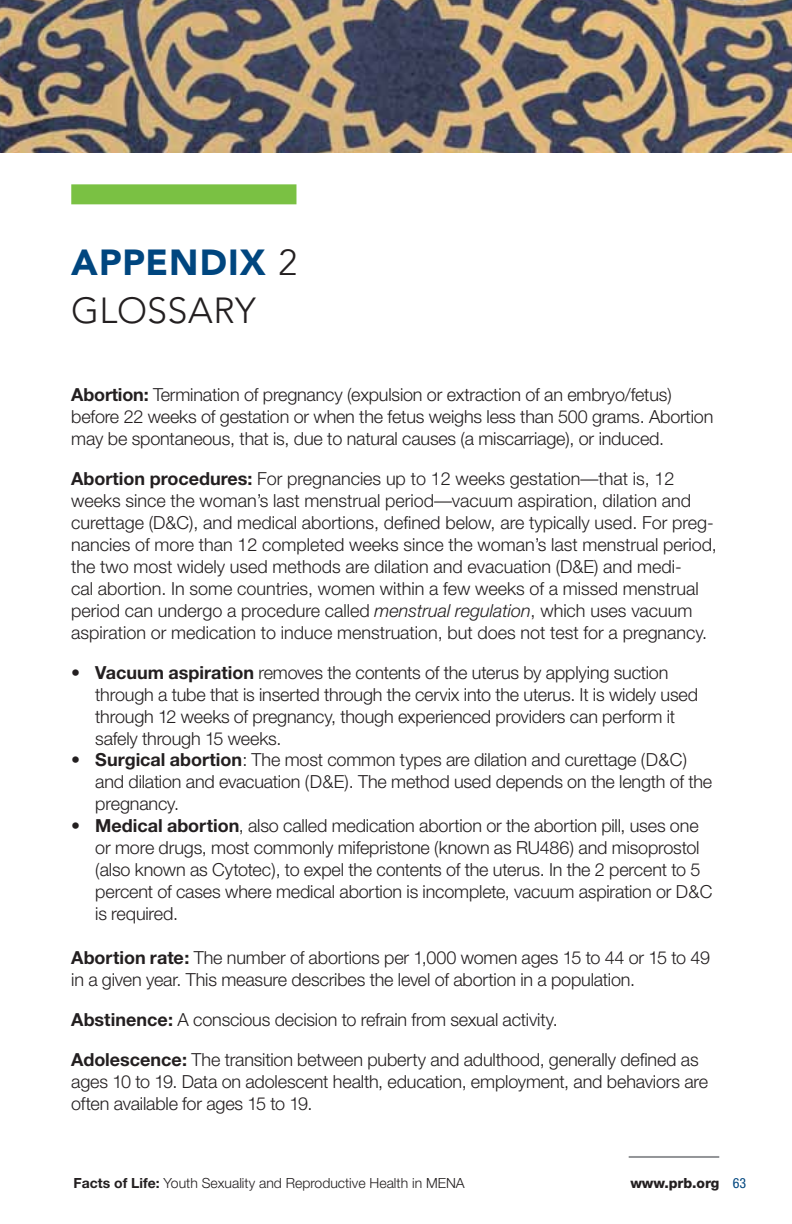
<style>
.page{position:relative;width:792px;height:1224px;background:#fff}
.page>*{position:absolute;margin:0;border:0;box-sizing:border-box;transform-origin:0 0}
.t1{font:900 36px "Avenir";color:#00467f}
.t2{font:300 36px "Avenir";color:#231f20}
.t3{font:300 18px/22px "Helvetica Neue";letter-spacing:-.01em;color:#231f20}
.t4{font:300 14px "Helvetica Neue";color:#231f20}
.t5{font:800 14px "Helvetica Neue";color:#231f20}
.s1{font-weight:300;color:#231f20}
.s2{font-weight:700}
.s3{font-style:italic}
.s4{font-weight:400;font-stretch:condensed;color:#00467f}
</style>
<div class="page">
<hr style="left:629px;top:1156px;width:90px;height:2px;background:#939598">
<img style="left:0;top:0;width:792px;height:153px">
<div style="left:71px;top:184px;width:225px;height:20px;background:#7ac143"></div>
<h1 class="t1" style="left:71px;top:240px;width:98px">APPENDI</h1>
<h1 class="t1" style="left:240px;top:240px;width:59px">X <span class="s1">2</span></h1>
<h1 class="t2" style="left:71px;top:289px;width:24px">GLOSS</h1>
<h1 class="t2" style="left:188px;top:289px;width:46px">ARY</h1>
<p class="t3" style="left:71px;top:383px;width:644px"><span class="s2">Abortion:</span> Termination of pregnancy (expulsion or extraction of an embryo/fetus) before 22 weeks of gestation or when the fetus weighs less than 500 grams. Abortion may be spontaneous, that is, due to natural causes (a miscarriage), or induced.</p>
<p class="t3" style="left:71px;top:467px;width:647px"><span class="s2">Abortion procedures:</span> For pregnancies up to 12 weeks gestation—that is, 12 weeks since the woman’s last menstrual period—vacuum aspiration, dilation and curettage (D&amp;C), and medical abortions, defined below, are typically used. For preg&shy;nancies of more than 12 completed weeks since the woman’s last menstrual period, the two most widely used methods are dilation and evacuation (D&amp;E) and medi-<br>cal abortion. In some countries, women within a few weeks of a missed menstrual period can undergo a procedure called <span class="s3">menstrual regulation</span>, which uses vacuum aspiration or medication to induce menstruation, but does not test for a pregnancy.</p>
<p class="t3" style="left:95px;top:661px;width:604px;text-indent:-24px"><span class="s2">• Vacuum aspiration</span> removes the contents of the uterus by applying suction through a tube that is inserted through the cervix into the uterus. It is widely used through 12 weeks of pregnancy, though experienced providers can perform it safely through 15 weeks.</p>
<p class="t3" style="left:95px;top:749px;width:618px;text-indent:-24px"><span class="s2">• Surgical abortion</span>: The most common types are dilation and curettage (D&amp;C) and dilation and evacuation (D&amp;E). The method used depends on the length of the pregnancy.</p>
<p class="t3" style="left:95px;top:815px;width:619px;text-indent:-24px"><span class="s2">• Medical abortion</span>, also called medication abortion or the abortion pill, uses one or more drugs, most commonly mifepristone (known as RU486) and misoprostol (also known as Cytotec), to expel the contents of the uterus. In the 2 percent to 5 percent of cases where medical abortion is incomplete, vacuum aspiration or D&amp;C is required.</p>
<p class="t3" style="left:71px;top:947px;width:640px"><span class="s2">Abortion rate:</span> The number of abortions per 1,000 women ages 15 to 44 or 15 to 49 in a given year. This measure describes the level of abortion in a population.</p>
<p class="t3" style="left:71px;top:1009px;width:488px"><span class="s2">Abstinence:</span> A conscious decision to refrain from sexual activity.</p>
<p class="t3" style="left:71px;top:1049px;width:639px"><span class="s2">Adolescence:</span> The transition between puberty and adulthood, generally defined as ages 10 to 19. Data on adolescent health, education, employment, and behaviors are often available for ages 15 to 19.</p>
<p class="t4" style="left:73px;top:1175px;width:393px"><span class="s2">Facts of Life:</span> Youth Sexuality and Reproductive Health in MENA</p>
<p class="t5" style="left:630px;top:1174px;width:117px">www.prb.org <span class="s4">63</span></p>
</div>
